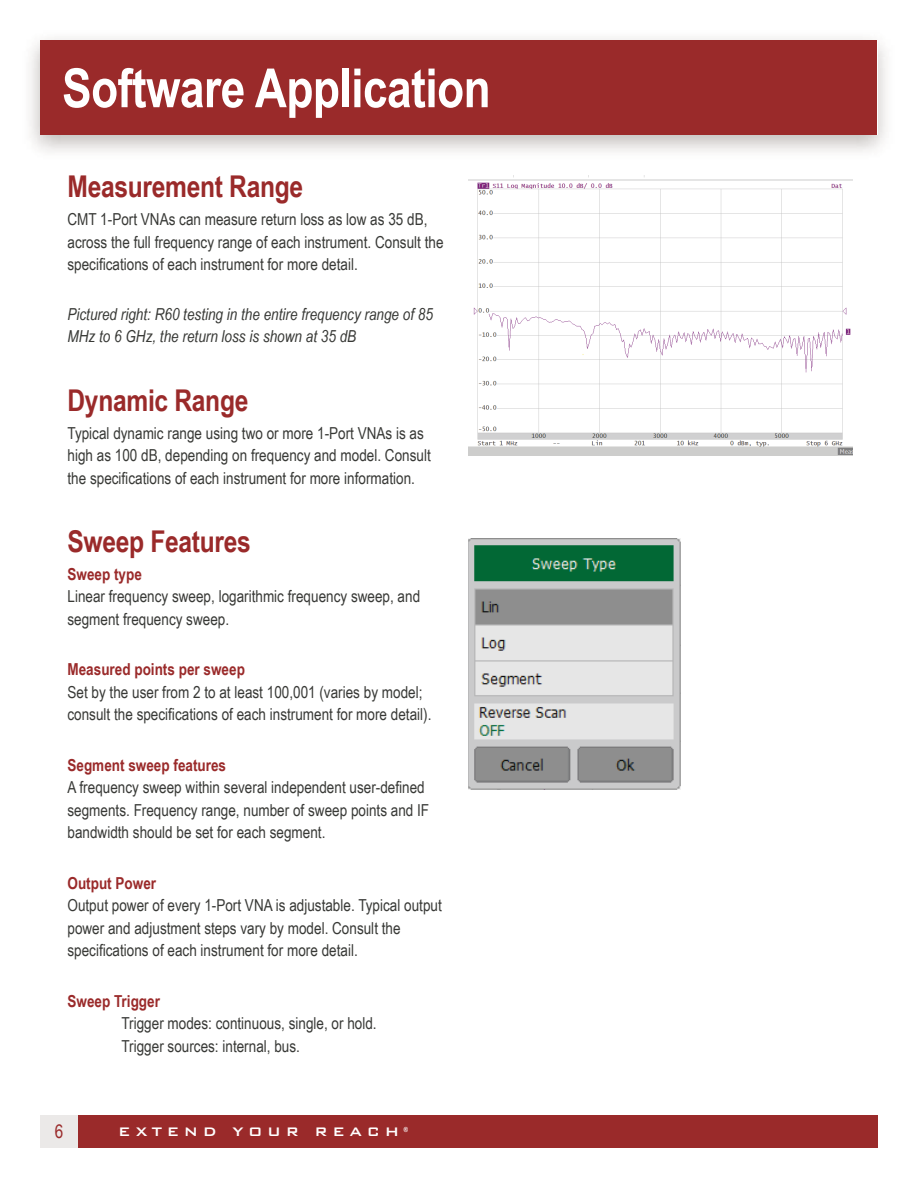
<style>
.page{position:relative;width:918px;height:1188px;background:#fff}
.page>*{position:absolute;margin:0;border:0;box-sizing:border-box;transform-origin:0 0}
.t1{font:700 54px "Arial Narrow";letter-spacing:-.01em;color:#fff}
.t2{font:700 30px "Arial Narrow";letter-spacing:-.01em;color:#9a2a2a}
.t3{font:18.75px "Arial Narrow";color:#9a2a2a}
.t4{font:16.5px/22.5px "Arial Narrow";color:#383936}
.t5{font:italic 16.5px/22.5px "Arial Narrow";color:#383936}
.t6{font:700 16.5px "Arial Narrow";color:#9a2a2a}
.t7{font:500 16.5px "Bank Gothic";letter-spacing:.28em;color:#fff}
.t8{font:700 7.05px "Arial Narrow";color:#fff}
</style>
<div class="page">
<div style="left:40px;top:1115px;width:38px;height:33px;background:#ebe9e8"></div>
<div style="left:78px;top:1115px;width:800px;height:33px;background:#9a2a2a"></div>
<div style="left:40px;top:40px;width:838px;height:95px;background:#9a2a2a"></div>
<img style="left:468px;top:176px;width:385px;height:280px">
<img style="left:468px;top:538px;width:213px;height:252px">
<h1 class="t1" style="left:62px;top:47px;width:430px">Software Application</h1>
<h2 class="t2" style="left:68px;top:164px;width:237px">Measurement Range</h2>
<p class="t4" style="left:68px;top:208px;width:378px">CMT 1-Port VNAs can measure return loss as low as 35 dB, across the full frequency range of each instrument. Consult the specifications of each instrument for more detail.</p>
<p class="t5" style="left:68px;top:302px;width:367px">Pictured right: R60 testing in the entire frequency range of 85<br>MHz to 6 GHz, the return loss is shown at 35 dB</p>
<h2 class="t2" style="left:68px;top:377px;width:182px">Dynamic Range</h2>
<p class="t4" style="left:68px;top:421px;width:365px">Typical dynamic range using two or more 1-Port VNAs is as high as 100 dB, depending on frequency and model. Consult the specifications of each instrument for more information.</p>
<h2 class="t2" style="left:68px;top:519px;width:185px">Sweep Features</h2>
<p class="t6" style="left:68px;top:562px;width:76px">Sweep type</p>
<p class="t4" style="left:68px;top:585px;width:354px">Linear frequency sweep, logarithmic frequency sweep, and segment frequency sweep.</p>
<p class="t6" style="left:68px;top:657px;width:179px">Measured points per sweep</p>
<p class="t4" style="left:68px;top:680px;width:366px">Set by the user from 2 to at least 100,001 (varies by model; consult the specifications of each instrument for more detail).</p>
<p class="t6" style="left:68px;top:752px;width:160px">Segment sweep features</p>
<p class="t4" style="left:68px;top:776px;width:363px">A frequency sweep within several independent user-defined segments. Frequency range, number of sweep points and IF bandwidth should be set for each segment.</p>
<p class="t6" style="left:68px;top:870px;width:90px">Output Power</p>
<p class="t4" style="left:68px;top:893px;width:376px">Output power of every 1-Port VNA is adjustable. Typical output power and adjustment steps vary by model. Consult the specifications of each instrument for more detail.</p>
<p class="t6" style="left:68px;top:988px;width:94px">Sweep Trigger</p>
<p class="t4" style="left:121px;top:1011px;width:257px">Trigger modes: continuous, single, or hold.<br>Trigger sources: internal, bus.</p>
<p class="t3" style="left:55px;top:1117px;width:10px">6</p>
<p class="t7" style="left:118px;top:1119px;width:282px">EXTEND YOUR REACH</p>
<p class="t8" style="left:404px;top:1124px;width:6px">®</p>
</div>
